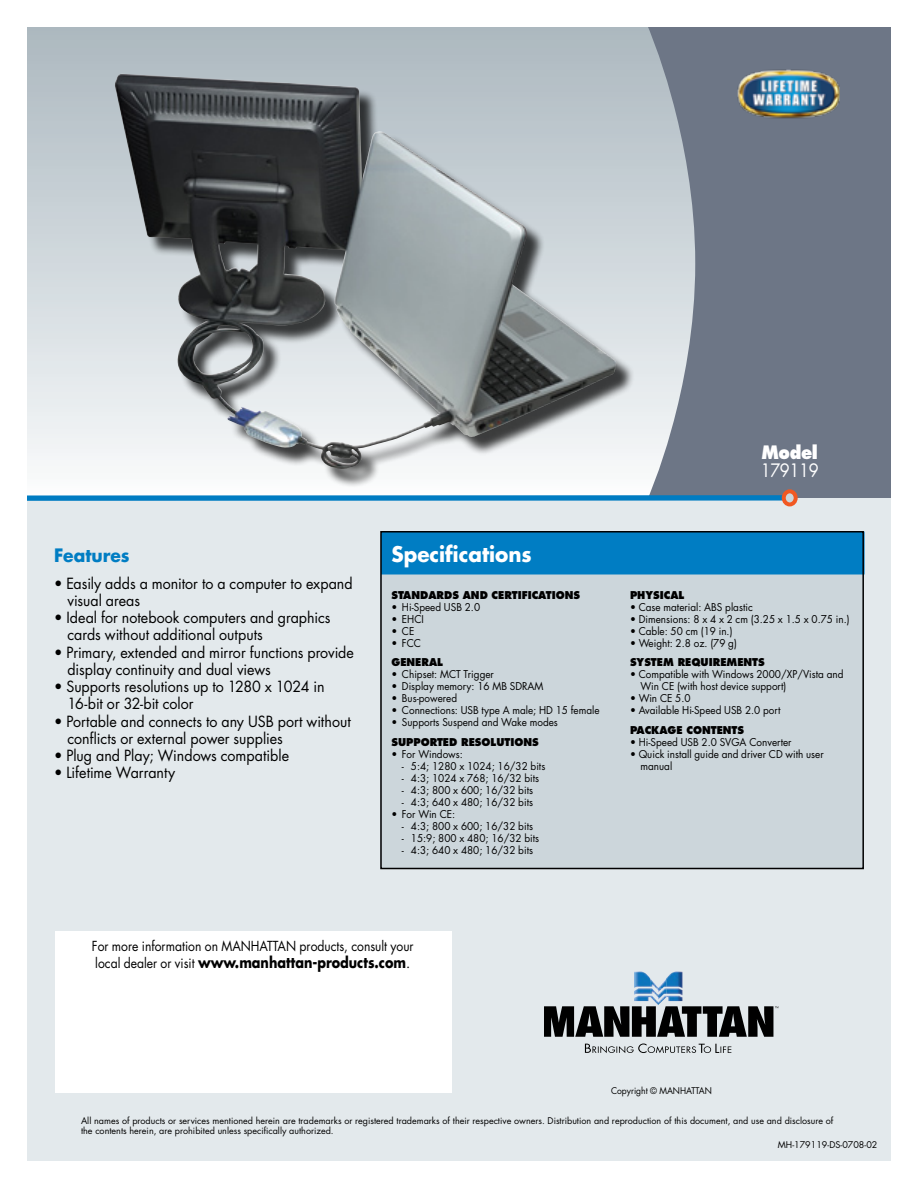
<style>
.page{position:relative;width:918px;height:1188px;background:#fff}
.page>*{position:absolute;margin:0;border:0;box-sizing:border-box;transform-origin:0 0}
.t1{font:700 21px "Futura Std";color:#fff;scale:.95 1}
.t2{font:700 18px "Futura Std";color:#007dc3;scale:.95 1}
.t3{font:18px "Futura Std";letter-spacing:-.025em;color:#fff;scale:.9 1}
.t4{font:800 18px "Futura Std";color:#fff;scale:.9 1}
.t5{font:15px/17.2px "Futura Std";color:#000;scale:.95 1}
.t6{font:700 15px "Futura Std";color:#000;scale:.85 1}
.t7{font:13.5px "Futura Std";color:#000;scale:.9 1}
.t8{font:10.5px/12px "Futura Std";color:#000;scale:.95 1}
.t9{font:800 10.5px "Futura Std";color:#000;scale:.95 1}
.t10{font:9px/10.5px "Futura Std";color:#000}
.t11{font:9px "Futura Std";color:#000;scale:.95 1}
.s1{font-weight:400;font-size:13.5px}
.s2{font-weight:400}
</style>
<div class="page">
<div style="left:27px;top:27px;width:675px;height:469px;background:linear-gradient(to bottom,#abb8bf,#f9fbfc)"></div>
<div style="left:648px;top:27px;width:243px;height:471px;background:#6d7686"></div>
<div style="left:27px;top:498px;width:864px;height:663px;background:#e3e9ec"></div>
<div style="left:27px;top:495px;width:756px;height:6px;background:#007cc2"></div>
<div style="left:784px;top:491px;width:12px;height:13px;background:#ccd6db;border-radius:50%"></div>
<div style="left:782px;top:489px;width:16px;height:17px;border:4px solid #f15822;border-radius:50%"></div>
<div style="left:55px;top:931px;width:396px;height:162px;background:#fff"></div>
<div style="left:380px;top:534px;width:484px;height:334px;background:#ccd6db"></div>
<div style="left:381px;top:532px;width:484px;height:42px;background:#007dc3"></div>
<div style="left:380px;top:531px;width:484px;height:338px;border:2px solid #000"></div>
<div style="left:117px;top:76px;width:627px;height:481px;background:#000;opacity:.75"></div>
<img style="left:115px;top:74px;width:502px;height:396px">
<img style="left:737px;top:69px;width:103px;height:50px">
<svg style="left:544px;top:1006px;width:234px;height:31px"></svg>
<img style="left:634px;top:972px;width:16px;height:29px">
<img style="left:650px;top:978px;width:16px;height:27px">
<img style="left:666px;top:972px;width:16px;height:29px">
<svg style="left:585px;top:1044px;width:146px;height:9px"></svg>
<h2 class="t2" style="left:54px;top:544px;width:81px">Features</h2>
<h3 class="t5" style="left:67px;top:575px;width:302px;text-indent:-13px">• Easily adds a monitor to a computer to expand visual areas</h3>
<h3 class="t5" style="left:67px;top:609px;width:278px;text-indent:-13px">• Ideal for notebook computers and graphics cards without additional outputs</h3>
<h3 class="t5" style="left:67px;top:644px;width:303px;text-indent:-13px">• Primary, extended and mirror functions provide display continuity and dual views</h3>
<h3 class="t5" style="left:67px;top:678px;width:272px;text-indent:-13px">• Supports resolutions up to 1280 x 1024 in<br>16-bit or 32-bit color</h3>
<h3 class="t5" style="left:67px;top:713px;width:300px;text-indent:-13px">• Portable and connects to any USB port without conflicts or external power supplies</h3>
<h3 class="t5" style="left:54px;top:747px;width:249px">• Plug and Play; Windows compatible</h3>
<h3 class="t5" style="left:54px;top:764px;width:129px">• Lifetime Warranty</h3>
<h1 class="t1" style="left:392px;top:541px;width:149px">Specifications</h1>
<p class="t9" style="left:392px;top:588px;width:40px">STANDARDS</p>
<p class="t9" style="left:463px;top:588px;width:124px">AND CERTIFICATIONS</p>
<p class="t8" style="left:391px;top:601px;width:95px">• Hi-Speed USB 2.0</p>
<p class="t8" style="left:391px;top:613px;width:36px">• EHCI</p>
<p class="t8" style="left:391px;top:625px;width:26px">• CE</p>
<p class="t8" style="left:391px;top:637px;width:33px">• FCC</p>
<p class="t9" style="left:391px;top:656px;width:34px">GENERAL</p>
<p class="t8" style="left:391px;top:669px;width:109px">• Chipset: MCT Trigger</p>
<p class="t8" style="left:391px;top:681px;width:162px">• Display memory: 16 MB SDRAM</p>
<p class="t8" style="left:391px;top:693px;width:71px">• Bus-powered</p>
<p class="t8" style="left:391px;top:705px;width:221px">• Connections: USB type A male; HD 15 female</p>
<p class="t8" style="left:391px;top:717px;width:177px">• Supports Suspend and Wake modes</p>
<p class="t9" style="left:391px;top:735px;width:82px">SUPPORTED RES</p>
<p class="t9" style="left:482px;top:735px;width:60px">OLUTIONS</p>
<p class="t8" style="left:391px;top:748px;width:77px">• For Windows:</p>
<p class="t8" style="left:402px;top:760px;width:153px">- 5:4; 1280 x 1024; 16/32 bits</p>
<p class="t8" style="left:402px;top:772px;width:146px">- 4:3; 1024 x 768; 16/32 bits</p>
<p class="t8" style="left:402px;top:784px;width:140px">- 4:3; 800 x 600; 16/32 bits</p>
<p class="t8" style="left:402px;top:796px;width:140px">- 4:3; 640 x 480; 16/32 bits</p>
<p class="t8" style="left:391px;top:808px;width:69px">• For Win CE:</p>
<p class="t8" style="left:402px;top:820px;width:140px">- 4:3; 800 x 600; 16/32 bits</p>
<p class="t8" style="left:402px;top:832px;width:146px">- 15:9; 800 x 480; 16/32 bits</p>
<p class="t8" style="left:402px;top:844px;width:140px">- 4:3; 640 x 480; 16/32 bits</p>
<h2 class="t4" style="left:761px;top:441px;width:64px">MODEL</h2>
<h2 class="t3" style="left:761px;top:459px;width:66px">179119</h2>
<p class="t9" style="left:630px;top:588px;width:44px">PHYSICAL</p>
<p class="t8" style="left:630px;top:601px;width:131px">• Case material: ABS plastic</p>
<p class="t8" style="left:630px;top:613px;width:233px">• Dimensions: 8 x 4 x 2 cm (3.25 x 1.5 x 0.75 in.)</p>
<p class="t8" style="left:630px;top:625px;width:109px">• Cable: 50 cm (19 in.)</p>
<p class="t8" style="left:630px;top:637px;width:114px">• Weight: 2.8 oz. (79 g)</p>
<p class="t9" style="left:630px;top:656px;width:96px">SYSTEM REQUIREME</p>
<p class="t9" style="left:744px;top:656px;width:23px">NTS</p>
<p class="t8" style="left:641px;top:669px;width:215px;text-indent:-11px">• Compatible with Windows 2000/XP/Vista and<br>Win CE (with host device support)</p>
<p class="t8" style="left:630px;top:693px;width:65px">• Win CE 5.0</p>
<p class="t8" style="left:630px;top:705px;width:160px">• Available Hi-Speed USB 2.0 port</p>
<p class="t9" style="left:630px;top:723px;width:9px">PAC</p>
<p class="t9" style="left:651px;top:723px;width:18px">KAGE</p>
<p class="t9" style="left:686px;top:723px;width:61px">CONTENTS</p>
<p class="t8" style="left:630px;top:736px;width:172px">• Hi-Speed USB 2.0 SVGA Converter</p>
<p class="t8" style="left:641px;top:748px;width:194px;text-indent:-11px">• Quick install guide and driver CD with user manual</p>
<p class="t7" style="left:92px;top:938px;width:359px">For more information on MANHATTAN products, consult your</p>
<h3 class="t6" style="left:95px;top:952px;width:372px"><span class="s1">local dealer or visit</span> www.manhattan-products.com<span class="s2">.</span></h3>
<p class="t11" style="left:611px;top:1084px;width:108px">Copyright © MANHATTAN</p>
<p class="t10" style="left:81px;top:1115px;width:754px">All names of products or services mentioned herein are trademarks or registered trademarks of their respective owners. Distribution and reproduction of this document, and use and disclosure of the contents herein, are prohibited unless specifically authorized.</p>
<p class="t10" style="left:778px;top:1139px;width:101px">MH-179119-DS-0708-02</p>
</div>
